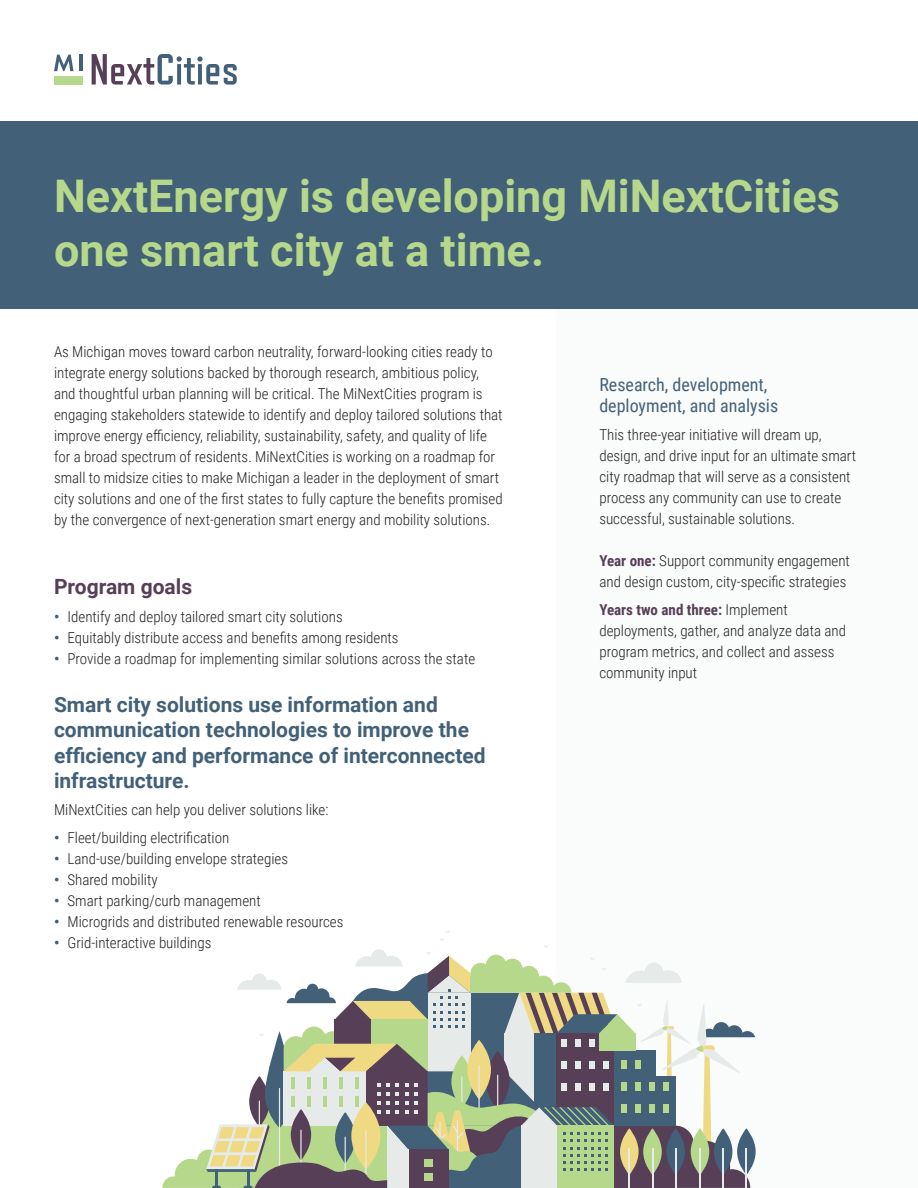
<style>
.page{position:relative;width:918px;height:1188px;background:#fff}
.page>*{position:absolute;margin:0;border:0;box-sizing:border-box;transform-origin:0 0}
.t1{font:700 45px/54px "Roboto";color:#b6d88b}
.t2{font:700 21px/25.2px "Roboto";color:#426179}
.t3{font:700 21px "Roboto";color:#574057}
.t4{font:18px/21.6px "Roboto Condensed";color:#426179}
.t5{font:300 15px/21px "Roboto Condensed";color:#231f20}
.s1{font-weight:700;color:#426179}
.s2{font-weight:700;color:#574057}
</style>
<div class="page">
<div style="left:556px;top:298px;width:362px;height:890px;background:#fafbfb"></div>
<div style="left:0;top:122px;width:918px;height:187px;background:#426179"></div>
<svg style="left:162px;top:931px;width:593px;height:257px"></svg>
<svg style="left:620px;top:1128px;width:19px;height:47px"></svg>
<hr style="left:629px;top:1149px;width:1px;height:39px;background:#e6eae9">
<svg style="left:643px;top:1128px;width:19px;height:47px"></svg>
<hr style="left:652px;top:1149px;width:1px;height:39px;background:#e6eae9">
<svg style="left:666px;top:1128px;width:19px;height:47px"></svg>
<hr style="left:675px;top:1149px;width:1px;height:39px;background:#e6eae9">
<svg style="left:92px;top:54px;width:145px;height:31px"></svg>
<svg style="left:54px;top:55px;width:20px;height:16px"></svg>
<hr style="left:79px;top:55px;width:3px;height:16px;background:#426179">
<div style="left:54px;top:76px;width:28px;height:8px;background:#b6d88b"></div>
<h1 class="t1" style="left:54px;top:167px;width:787px">NextEnergy is developing MiNextCities one smart city at a time.</h1>
<p class="t5" style="left:54px;top:341px;width:450px">As Michigan moves toward carbon neutrality, forward-looking cities ready to integrate energy solutions backed by thorough research, ambitious policy, and thoughtful urban planning will be critical. The MiNextCities program is engaging stakeholders statewide to identify and deploy tailored solutions that improve energy efficiency, reliability, sustainability, safety, and quality of life for a broad spectrum of residents. MiNextCities is working on a roadmap for small to midsize cities to make Michigan a leader in the deployment of smart city solutions and one of the first states to fully capture the benefits promised by the convergence of next-generation smart energy and mobility solutions.</p>
<h2 class="t3" style="left:54px;top:572px;width:140px">Program goals</h2>
<p class="t5" style="left:54px;top:606px;width:290px"><span class="s1">•</span> Identify and deploy tailored smart city solutions</p>
<p class="t5" style="left:54px;top:627px;width:346px"><span class="s1">•</span> Equitably distribute access and benefits among residents</p>
<p class="t5" style="left:54px;top:648px;width:423px"><span class="s1">•</span> Provide a roadmap for implementing similar solutions across the state</p>
<h2 class="t2" style="left:54px;top:691px;width:433px">Smart city solutions use information and communication technologies to improve the efficiency and performance of interconnected infrastructure.</h2>
<p class="t5" style="left:54px;top:799px;width:276px">MiNextCities can help you deliver solutions like:</p>
<p class="t5" style="left:54px;top:827px;width:177px"><span class="s1">•</span> Fleet/building electrification</p>
<p class="t5" style="left:54px;top:848px;width:236px"><span class="s1">•</span> Land-use/building envelope strategies</p>
<p class="t5" style="left:54px;top:869px;width:105px"><span class="s1">•</span> Shared mobility</p>
<p class="t5" style="left:54px;top:890px;width:208px"><span class="s1">•</span> Smart parking/curb management</p>
<p class="t5" style="left:54px;top:911px;width:291px"><span class="s1">•</span> Microgrids and distributed renewable resources</p>
<p class="t5" style="left:54px;top:932px;width:159px"><span class="s1">•</span> Grid-interactive buildings</p>
<p class="t4" style="left:599px;top:373px;width:180px">Research, development, deployment, and analysis</p>
<p class="t5" style="left:599px;top:424px;width:258px">This three-year initiative will dream up, design, and drive input for an ultimate smart city roadmap that will serve as a consistent process any community can use to create successful, sustainable solutions.</p>
<p class="t5" style="left:599px;top:550px;width:252px"><span class="s2">Year one:</span> Support community engagement and design custom, city-specific strategies</p>
<p class="t5" style="left:599px;top:599px;width:248px"><span class="s2">Years two and three:</span> Implement deployments, gather, and analyze data and program metrics, and collect and assess community input</p>
</div>
